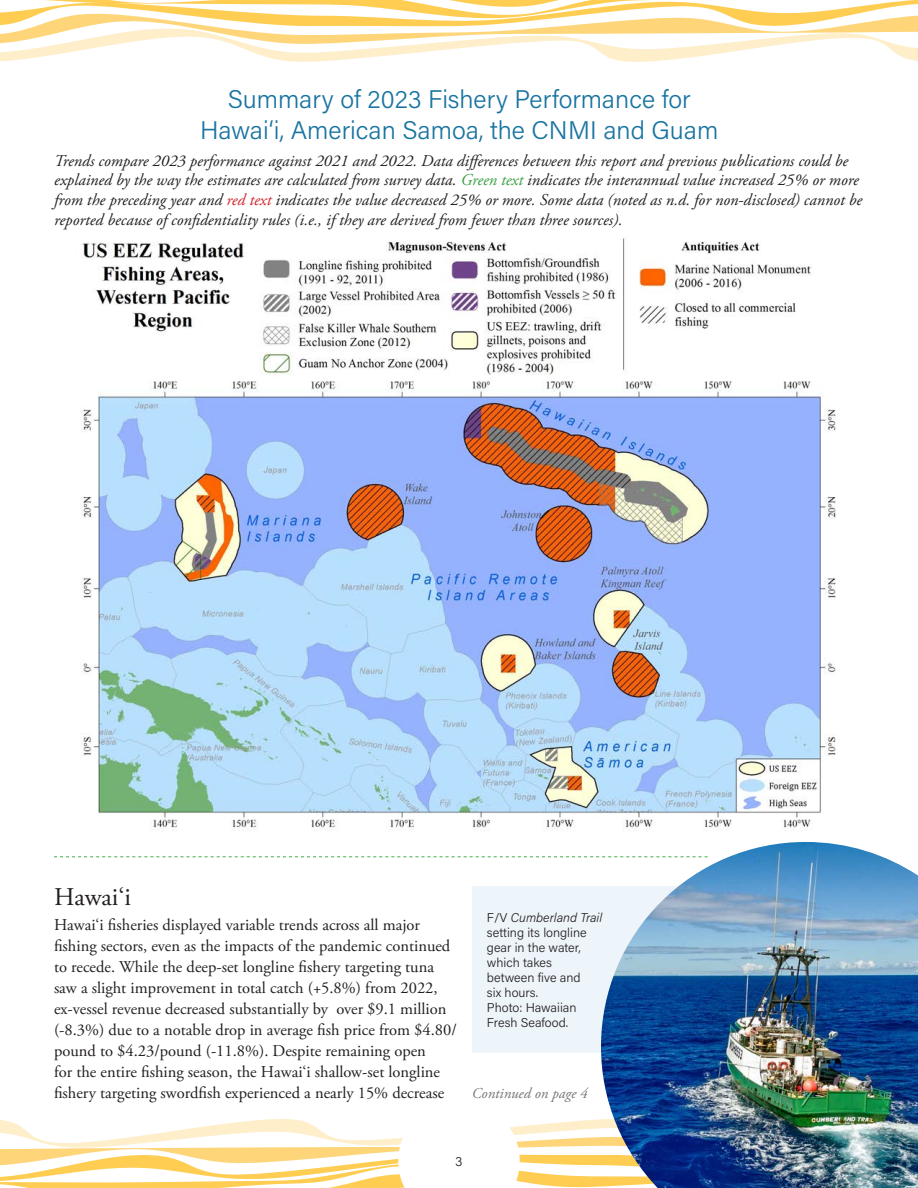
<style>
.page{position:relative;width:918px;height:1188px;background:#fff}
.page>*{position:absolute;margin:0;border:0;box-sizing:border-box;transform-origin:0 0}
.t1{font:300 25.5px "Acumin Pro";color:#1974a1}
.t2{font:25.5px "Adobe Garamond Pro";color:#231f20}
.t3{font:16.5px/21px "Adobe Garamond Pro";color:#231f20}
.t4{font:italic 16.5px/19.8px "Adobe Garamond Pro";color:#231f20}
.t5{font:italic 15px "Adobe Garamond Pro";color:#757679}
.t6{font:300 13.5px "Acumin Pro";color:#231f20}
.t7{font:300 12.75px "Acumin Pro";color:#231f20}
.t8{font:italic 300 12.75px "Acumin Pro";color:#231f20}
.s1{color:#399f42}
.s2{color:#d1232a}
.s3{font-style:normal}
</style>
<div class="page">
<svg style="left:0;top:1119px;width:601px;height:69px"></svg>
<svg style="left:0;top:0;width:918px;height:62px"></svg>
<div style="left:472px;top:886px;width:347px;height:167px;background:#edf4fa"></div>
<img style="left:80px;top:238px;width:756px;height:593px">
<svg style="left:54px;top:856px;width:546px;height:1px"></svg>
<img style="left:601px;top:842px;width:317px;height:346px">
<p class="t1" style="left:228px;top:82px;width:464px">Summary of 2023 Fishery Performance for</p>
<p class="t1" style="left:200px;top:113px;width:520px">Hawai‘i, American Samoa, the CNMI and Guam</p>
<p class="t4" style="left:54px;top:151px;width:809px">Trends compare 2023 performance against 2021 and 2022. Data differences between this report and previous publications could be explained by the way the estimates are calculated from survey data. <span class="s1">Green text</span> indicates the interannual value increased 25% or more from the preceding year and <span class="s2">red text</span> indicates the value decreased 25% or more. Some data (noted as n.d. for non-disclosed) cannot be reported because of confidentiality rules (i.e., if they are derived from fewer than three sources).</p>
<p class="t2" style="left:54px;top:882px;width:78px">Hawai‘i</p>
<p class="t3" style="left:54px;top:915px;width:404px">Hawai‘i fisheries displayed variable trends across all major fishing sectors, even as the impacts of the pandemic continued to recede. While the deep-set longline fishery targeting tuna saw a slight improvement in total catch (+5.8%) from 2022, ex-vessel revenue decreased substantially by over $9.1 million (-8.3%) due to a notable drop in average fish price from $4.80/ pound to $4.23/pound (-11.8%). Despite remaining open<br>for the entire fishing season, the Hawai‘i shallow-set longline fishery targeting swordfish experienced a nearly 15% decrease</p>
<p class="t8" style="left:487px;top:909px;width:117px"><span class="s3">F/V</span> Cumberland Trail</p>
<p class="t7" style="left:487px;top:924px;width:101px">setting its longline</p>
<p class="t7" style="left:487px;top:939px;width:95px">gear in the water,</p>
<p class="t7" style="left:487px;top:954px;width:67px">which takes</p>
<p class="t7" style="left:487px;top:969px;width:95px">between five and</p>
<p class="t7" style="left:487px;top:984px;width:53px">six hours.</p>
<p class="t7" style="left:487px;top:999px;width:91px">Photo: Hawaiian</p>
<p class="t7" style="left:487px;top:1014px;width:83px">Fresh Seafood.</p>
<p class="t5" style="left:472px;top:1085px;width:117px">Continued on page 4</p>
<p class="t6" style="left:455px;top:1152px;width:9px">3</p>
</div>
